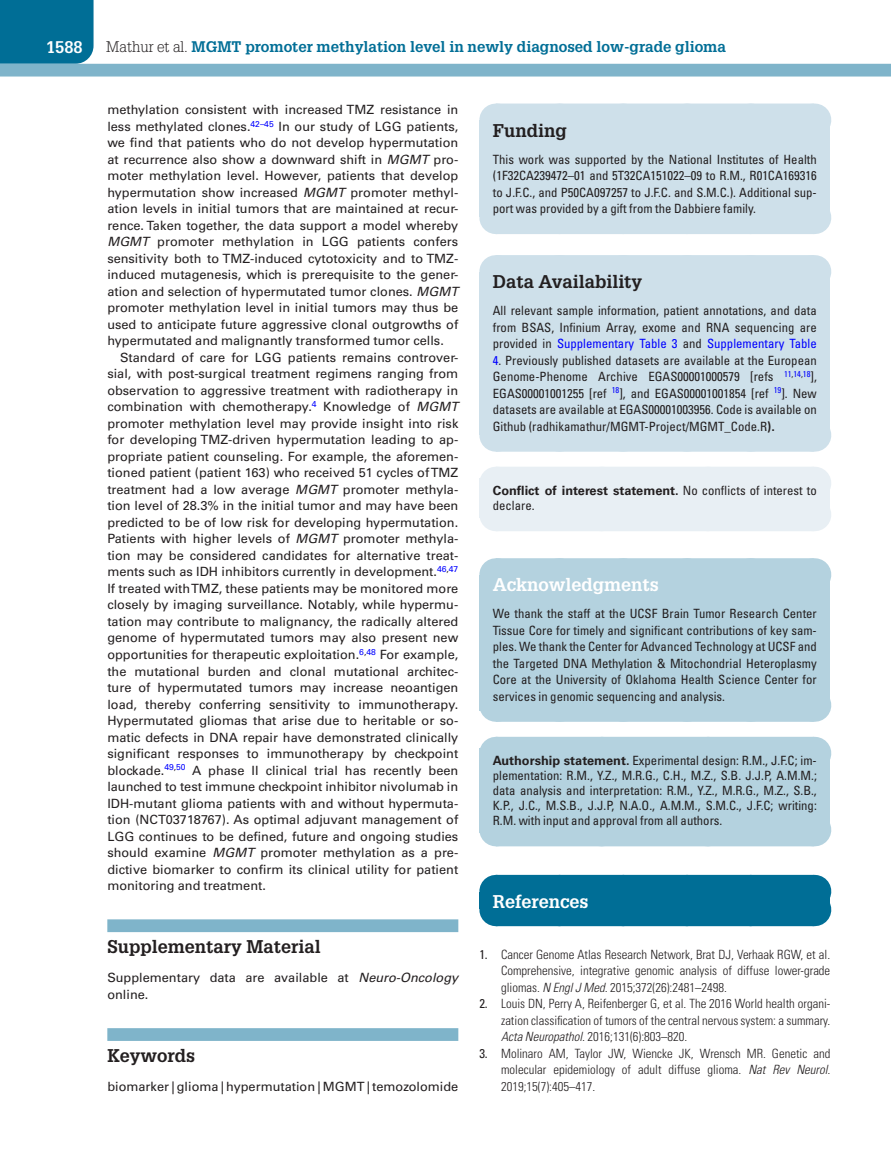
<style>
.page{position:relative;width:891px;height:1175px;background:#fff}
.page>*{position:absolute;margin:0;border:0;box-sizing:border-box;transform-origin:0 0}
.t1{font:700 18px "Glypha LT Std";color:#231f20}
.t2{font:700 18px "Glypha LT Std";color:#fff}
.t3{font:700 16.5px "Glypha LT Std";color:#fff}
.t4{font:700 15px "Glypha LT Std";color:#006e96}
.t5{font:12.75px/16.5px "Univers LT Std";color:#231f20;text-align:justify}
.t6{font:condensed 12.75px/16.5px "Univers LT Std";color:#231f20;text-align:justify}
.t7{font:300 condensed 12.75px/16.5px "Univers LT Std";color:#231f20;text-align:justify}
.s1{font-weight:300;color:#231f20}
.s2{font-style:italic}
.s3{color:#00f}
.s4{font-weight:700;font-stretch:normal}
.s5{font-weight:400}
</style>
<div class="page">
<div style="left:0;top:0;width:94px;height:64px;background:#006e96"></div>
<div style="left:0;top:64px;width:891px;height:12px;background:#7fb4ca"></div>
<div style="left:107px;top:919px;width:351px;height:13px;background:#7fb4ca"></div>
<div style="left:107px;top:1028px;width:351px;height:12px;background:#7fb4ca"></div>
<div style="left:479px;top:121px;width:351px;height:33px;background:#cee0ea"></div>
<div style="left:496px;top:104px;width:318px;height:32px;background:#cee0ea"></div>
<hr style="left:814px;top:104px;width:1px;height:32px;background:#cee0ea">
<div style="left:479px;top:151px;width:351px;height:66px;background:#cee0ea"></div>
<div style="left:496px;top:201px;width:318px;height:33px;background:#cee0ea"></div>
<hr style="left:814px;top:201px;width:1px;height:33px;background:#cee0ea">
<div style="left:479px;top:272px;width:351px;height:33px;background:#cee0ea"></div>
<div style="left:496px;top:255px;width:318px;height:33px;background:#cee0ea"></div>
<hr style="left:814px;top:255px;width:1px;height:33px;background:#cee0ea">
<div style="left:479px;top:303px;width:351px;height:131px;background:#cee0ea"></div>
<div style="left:496px;top:418px;width:318px;height:34px;background:#cee0ea"></div>
<svg style="left:563px;top:451px;width:219px;height:1px"></svg>
<hr style="left:814px;top:418px;width:1px;height:34px;background:#cee0ea">
<div style="left:479px;top:478px;width:351px;height:40px;background:#e8eff4"></div>
<div style="left:496px;top:466px;width:318px;height:34px;background:#e8eff4"></div>
<hr style="left:814px;top:466px;width:1px;height:34px;background:#e8eff4">
<div style="left:496px;top:498px;width:318px;height:33px;background:#e8eff4"></div>
<svg style="left:602px;top:466px;width:159px;height:1px"></svg>
<hr style="left:814px;top:498px;width:1px;height:33px;background:#e8eff4">
<div style="left:479px;top:575px;width:351px;height:32px;background:#b4d2df"></div>
<div style="left:496px;top:558px;width:318px;height:33px;background:#b4d2df"></div>
<svg style="left:563px;top:558px;width:219px;height:1px"></svg>
<hr style="left:814px;top:558px;width:1px;height:33px;background:#b4d2df">
<div style="left:479px;top:604px;width:351px;height:107px;background:#b4d2df"></div>
<div style="left:496px;top:688px;width:318px;height:34px;background:#b4d2df"></div>
<svg style="left:564px;top:721px;width:218px;height:1px"></svg>
<hr style="left:814px;top:688px;width:1px;height:34px;background:#b4d2df">
<div style="left:479px;top:748px;width:351px;height:85px;background:#b4d2df"></div>
<div style="left:496px;top:736px;width:318px;height:34px;background:#b4d2df"></div>
<svg style="left:602px;top:736px;width:159px;height:1px"></svg>
<hr style="left:814px;top:736px;width:1px;height:34px;background:#b4d2df">
<div style="left:496px;top:813px;width:318px;height:33px;background:#b4d2df"></div>
<hr style="left:814px;top:813px;width:1px;height:33px;background:#b4d2df">
<div style="left:479px;top:892px;width:351px;height:16px;background:#006e96"></div>
<div style="left:496px;top:874px;width:318px;height:34px;background:#006e96"></div>
<hr style="left:814px;top:874px;width:1px;height:34px;background:#006e96">
<div style="left:496px;top:893px;width:318px;height:33px;background:#006e96"></div>
<svg style="left:559px;top:874px;width:223px;height:1px"></svg>
<hr style="left:814px;top:893px;width:1px;height:33px;background:#006e96">
<p class="t3" style="left:46px;top:37px;width:38px">1588</p>
<p class="t4" style="left:106px;top:37px;width:621px"><span class="s1">Mathur et al.</span> MGMT promoter methylation level in newly diagnosed low-grade glioma</p>
<p class="t5" style="left:107px;top:102px;width:353px">methylation consistent with increased TMZ resistance in less methylated clones.<sup>42–45</sup> In our study of LGG patients, we find that patients who do not develop hypermutation at recurrence also show a downward shift in <span class="s2">MGMT</span> pro&shy;moter methylation level. However, patients that develop hypermutation show increased <span class="s2">MGMT</span> promoter methyl&shy;ation levels in initial tumors that are maintained at recur&shy;rence. Taken together, the data support a model whereby <span class="s2">MGMT</span> promoter methylation in LGG patients confers sensitivity both to TMZ-induced cytotoxicity and to TMZ&shy;induced mutagenesis, which is prerequisite to the gener&shy;ation and selection of hypermutated tumor clones. <span class="s2">MGMT </span>promoter methylation level in initial tumors may thus be used to anticipate future aggressive clonal outgrowths of hypermutated and malignantly transformed tumor cells.</p>
<p class="t5" style="left:107px;top:349px;width:353px;text-indent:13px">Standard of care for LGG patients remains controver&shy;sial, with post-surgical treatment regimens ranging from observation to aggressive treatment with radiotherapy in combination with chemotherapy.<sup>4</sup> Knowledge of <span class="s2">MGMT </span>promoter methylation level may provide insight into risk for developing TMZ-driven hypermutation leading to ap&shy;propriate patient counseling. For example, the aforemen&shy;tioned patient (patient 163) who received 51 cycles of TMZ treatment had a low average <span class="s2">MGMT</span> promoter methyla&shy;tion level of 28.3% in the initial tumor and may have been predicted to be of low risk for developing hypermutation.<br>Patients with higher levels of <span class="s2">MGMT</span> promoter methyla&shy;tion may be considered candidates for alternative treat&shy;ments such as IDH inhibitors currently in development.<sup>46</sup><sup>,</sup><sup>47<br></sup>If treated with TMZ, these patients may be monitored more closely by imaging surveillance. Notably, while hypermu&shy;tation may contribute to malignancy, the radically altered genome of hypermutated tumors may also present new opportunities for therapeutic exploitation.<sup>6</sup><sup>,</sup><sup>48</sup> For example, the mutational burden and clonal mutational architec&shy;ture of hypermutated tumors may increase neoantigen load, thereby conferring sensitivity to immunotherapy.<br>Hypermutated gliomas that arise due to heritable or so&shy;matic defects in DNA repair have demonstrated clinically significant responses to immunotherapy by checkpoint blockade.<sup>49</sup><sup>,</sup><sup>50</sup> A phase II clinical trial has recently been launched to test immune checkpoint inhibitor nivolumab in IDH-mutant glioma patients with and without hypermuta&shy;tion (NCT03718767). As optimal adjuvant management of LGG continues to be defined, future and ongoing studies should examine <span class="s2">MGMT</span> promoter methylation as a pre&shy;dictive biomarker to confirm its clinical utility for patient monitoring and treatment.</p>
<h1 class="t1" style="left:107px;top:935px;width:215px">Supplementary Material</h1>
<p class="t5" style="left:107px;top:969px;width:352px">Supplementary data are available at <span class="s2">Neuro-Oncology </span>online.</p>
<h1 class="t1" style="left:107px;top:1044px;width:89px">Keywords</h1>
<p class="t5" style="left:107px;top:1078px;width:353px">biomarker | glioma | hypermutation | MGMT | temozolomide</p>
<h1 class="t1" style="left:493px;top:119px;width:76px">Funding</h1>
<p class="t6" style="left:493px;top:151px;width:326px">This work was supported by the National Institutes of Health (1F32CA239472–01 and 5T32CA151022–09 to R.M., R01CA169316 to J.F.C., and P50CA097257 to J.F.C. and S.M.C.). Additional sup&shy;port was provided by a gift from the Dabbiere family.</p>
<h1 class="t1" style="left:493px;top:270px;width:151px">Data Availability</h1>
<p class="t6" style="left:493px;top:302px;width:326px">All relevant sample information, patient annotations, and data from BSAS, Infinium Array, exome and RNA sequencing are provided in <span class="s3">Supplementary Table 3</span> and <span class="s3">Supplementary Table</span></p>
<p class="t6" style="left:493px;top:352px;width:326px"><span class="s3">4</span>. Previously published datasets are available at the European Genome-Phenome Archive EGAS00001000579 [refs <sup>11</sup><sup>,</sup><sup>14</sup><sup>,</sup><sup>18</sup>], EGAS00001001255 [ref <sup>18</sup>], and EGAS00001001854 [ref <sup>19</sup>]. New datasets are available at EGAS00001003956. Code is available on Github (radhikamathur/MGMT-Project/MGMT_Code.R<span class="s4">).</span></p>
<p class="t6" style="left:493px;top:483px;width:325px;line-height:15px"><span class="s4">Conflict of interest statement.</span> No conflicts of interest to declare.</p>
<h1 class="t2" style="left:493px;top:573px;width:168px">Acknowledgments</h1>
<p class="t6" style="left:493px;top:605px;width:326px">We thank the staff at the UCSF Brain Tumor Research Center Tissue Core for timely and significant contributions of key sam&shy;ples. We thank the Center for Advanced Technology at UCSF and the Targeted DNA Methylation &amp; Mitochondrial Heteroplasmy Core at the University of Oklahoma Health Science Center for services in genomic sequencing and analysis.</p>
<p class="t6" style="left:493px;top:753px;width:326px;line-height:15px"><span class="s4">Authorship statement.</span> Experimental design: R.M., J.F.C; im&shy;plementation: R.M., Y.Z., M.R.G., C.H., M.Z., S.B. J.J.P, A.M.M.; data analysis and interpretation: R.M., Y.Z., M.R.G., M.Z., S.B., K.P., J.C., M.S.B., J.J.P, N.A.O., A.M.M., S.M.C., J.F.C; writing:<br>R.M. with input and approval from all authors.</p>
<h1 class="t2" style="left:493px;top:890px;width:97px">References</h1>
<p class="t7" style="left:501px;top:946px;width:331px;text-indent:-22px"><span class="s5">1.</span> Cancer Genome Atlas Research Network, Brat DJ, Verhaak RGW, et al.<br>Comprehensive, integrative genomic analysis of diffuse lower-grade gliomas. <span class="s2">N Engl J Med.</span> 2015;372(26):2481–2498.</p>
<p class="t7" style="left:501px;top:995px;width:331px;text-indent:-22px"><span class="s5">2.</span> Louis DN, Perry A, Reifenberger G, et al. The 2016 World health organi&shy;zation classification of tumors of the central nervous system: a summary.<br><span class="s2">Acta Neuropathol.</span> 2016;131(6):803–820.</p>
<p class="t7" style="left:501px;top:1045px;width:331px;text-indent:-22px"><span class="s5">3.</span> Molinaro AM, Taylor JW, Wiencke JK, Wrensch MR. Genetic and molecular epidemiology of adult diffuse glioma. <span class="s2">Nat Rev Neurol.<br></span>2019;15(7):405–417.</p>
</div>
